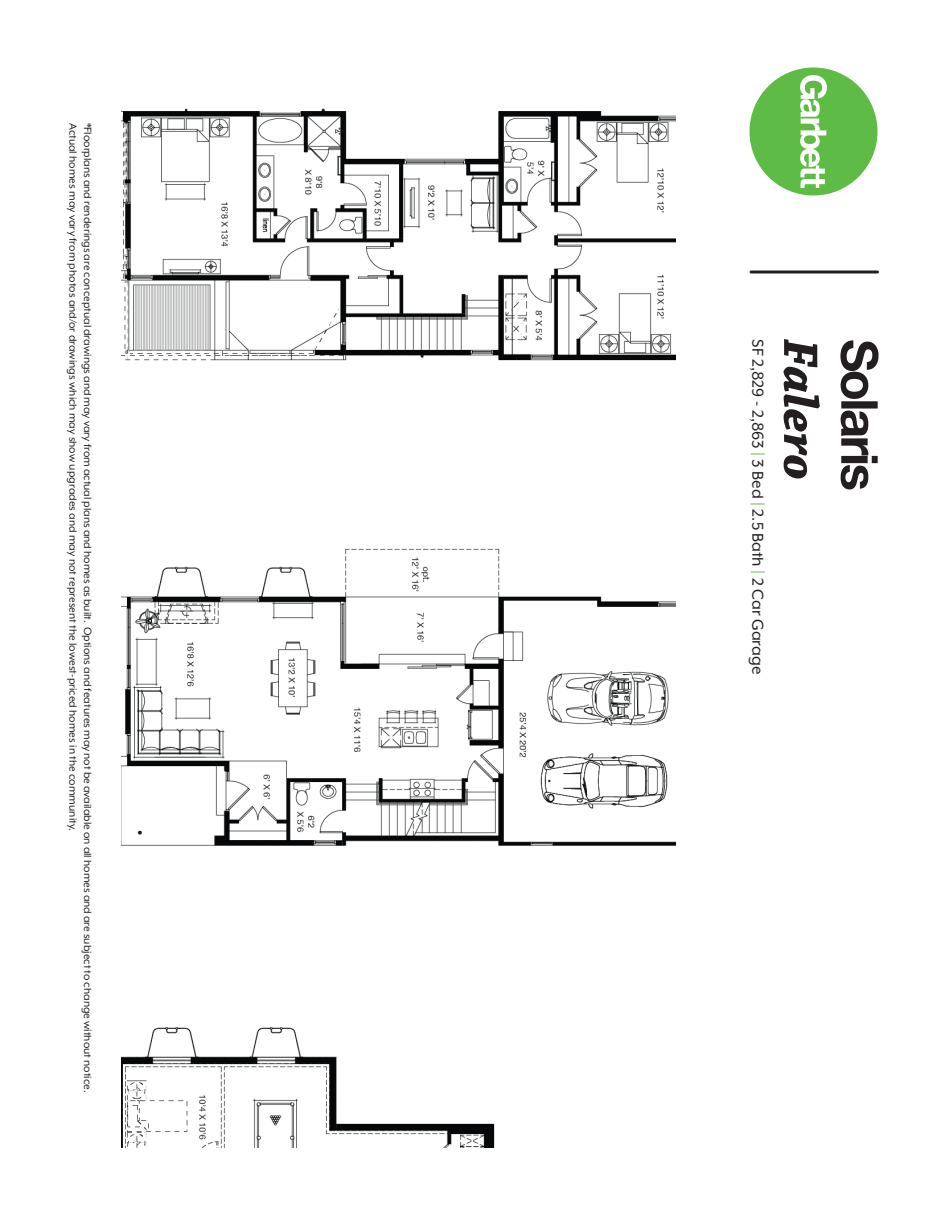
<style>
.page{position:relative;width:945px;height:1215px;background:#fff}
.page>*{position:absolute;margin:0;border:0;box-sizing:border-box;transform-origin:0 0}
.t1{font:italic 700 51px "Chaparral Pro";letter-spacing:-.005em;color:#231f20}
.t2{font:18px "Mr Eaves XL Mod OT";color:#231f20}
.t3{font:12px "Mr Eaves XL Mod OT";color:#231f20}
.s1{color:#5dbb46}
</style>
<div class="page">
<div style="left:750px;top:68px;width:127px;height:127px;background:#5dbb46;border-radius:50%"></div>
<svg style="left:800px;top:75px;width:27px;height:113px"></svg>
<hr style="left:751px;top:271px;width:127px;height:3px;background:#231f20">
<svg style="left:840px;top:340px;width:39px;height:149px"></svg>
<img style="left:122px;top:108px;width:553px;height:1040px">
<p class="t3" style="left:79px;top:123px;width:710px;rotate:90deg">Actual homes may vary from photos and/or drawings which may show upgrades and may not represent the lowest-priced homes in the community.</p>
<p class="t3" style="left:94px;top:123px;width:971px;rotate:90deg">*Floorplans and renderings are conceptual drawings and may vary from actual plans and homes as built. Options and features may not be available on all homes and are subject to change without notice.</p>
<p class="t2" style="left:767px;top:339px;width:336px;rotate:90deg">SF 2,829 - 2,863 <span class="s1">|</span> 3 Bed <span class="s1">|</span> 2.5 Bath <span class="s1">|</span> 2 Car Garage</p>
<p class="t1" style="left:830px;top:339px;width:143px;rotate:90deg">Falero</p>
</div>
